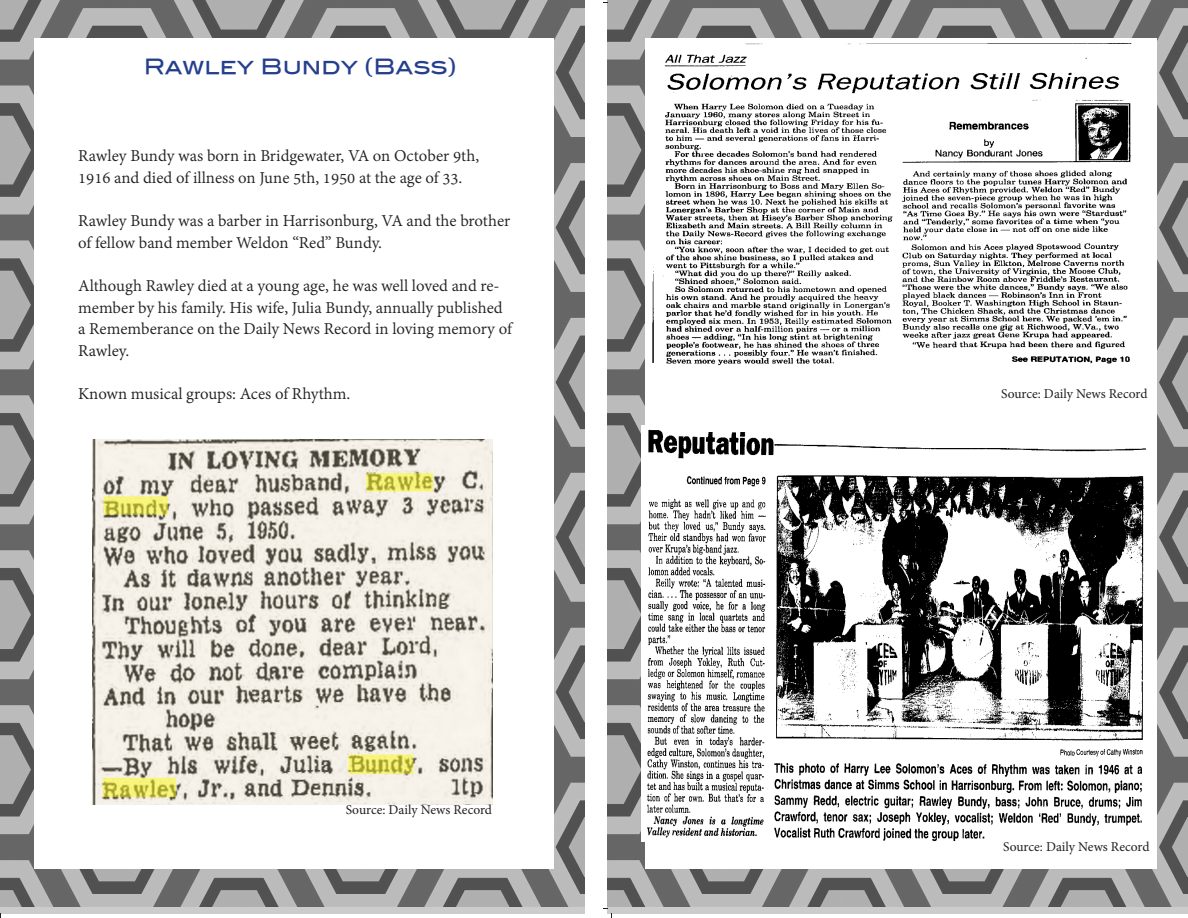
<style>
.page{position:relative;width:1188px;height:918px;background:#fff}
.page>*{position:absolute;margin:0;border:0;box-sizing:border-box;transform-origin:0 0}
.t1{font:21px "Blair Md ITCTT Medium";color:#253f8e}
.t2{font:18px/21.6px "Adobe Devanagari";color:#231f20}
.t3{font:13.5px "Minion Pro";color:#231f20}
</style>
<div class="page">
<img style="left:607px;top:0;width:581px;height:907px">
<div style="left:646px;top:38px;width:511px;height:831px;background:#fff"></div>
<svg style="left:603px;top:908px;width:10px;height:10px"></svg>
<img style="left:0;top:0;width:585px;height:907px">
<div style="left:35px;top:38px;width:519px;height:831px;background:#fff"></div>
<img style="left:93px;top:440px;width:399px;height:364px">
<img style="left:652px;top:44px;width:479px;height:322px">
<img style="left:641px;top:425px;width:505px;height:416px">
<p class="t1" style="left:144px;top:50px;width:314px">Rawley Bundy (Bass)</p>
<p class="t2" style="left:78px;top:147px;width:403px">Rawley Bundy was born in Bridgewater, VA on October 9th,<br>1916 and died of illness on June 5th, 1950 at the age of 33.</p>
<p class="t2" style="left:78px;top:212px;width:434px">Rawley Bundy was a barber in Harrisonburg, VA and the brother of fellow band member Weldon “Red” Bundy.</p>
<p class="t2" style="left:78px;top:276px;width:435px">Although Rawley died at a young age, he was well loved and re&shy;member by his family. His wife, Julia Bundy, annually published a Rememberance on the Daily News Record in loving memory of Rawley.</p>
<p class="t2" style="left:78px;top:384px;width:274px">Known musical groups: Aces of Rhythm.</p>
<p class="t3" style="left:346px;top:801px;width:148px">Source: Daily News Record</p>
<p class="t3" style="left:1001px;top:385px;width:148px">Source: Daily News Record</p>
<p class="t3" style="left:1003px;top:838px;width:148px">Source: Daily News Record</p>
</div>
